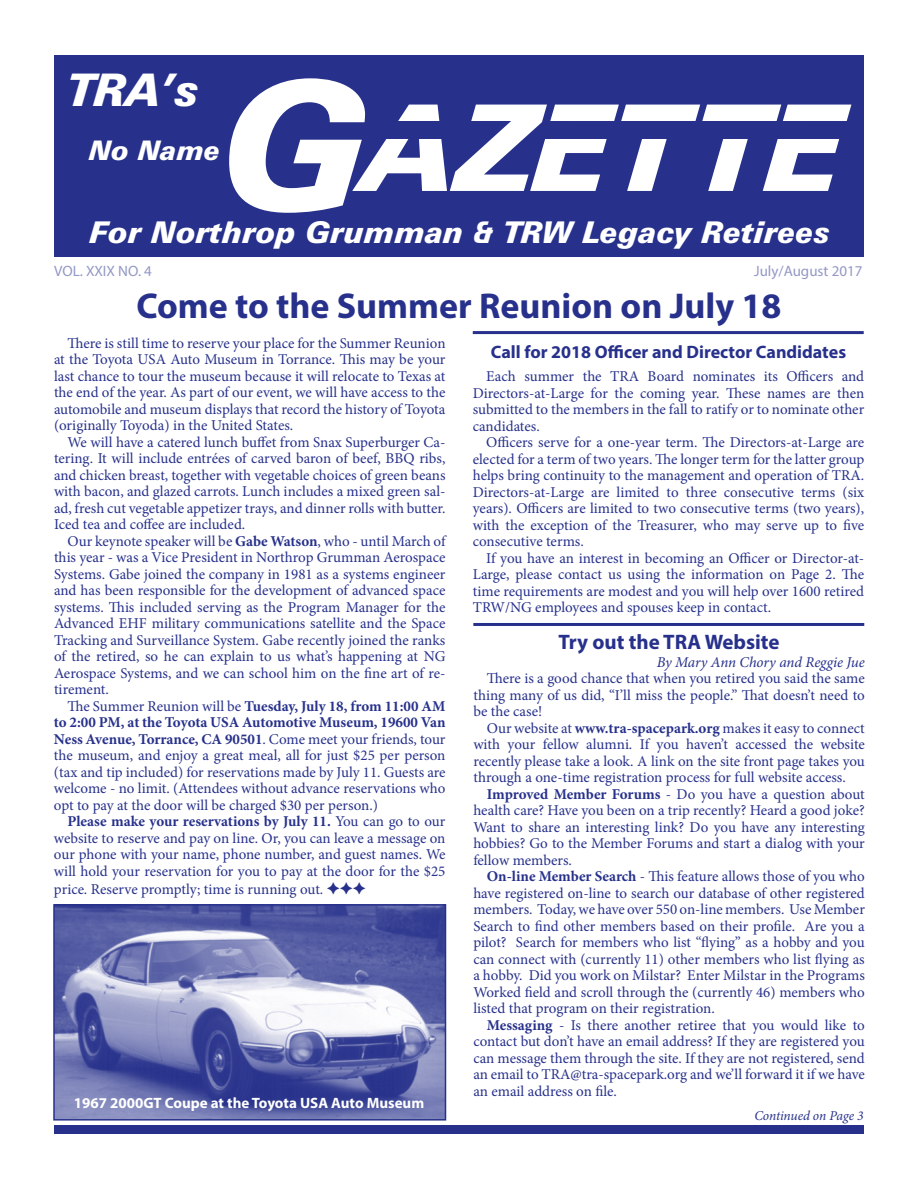
<style>
.page{position:relative;width:918px;height:1188px;background:#fff}
.page>*{position:absolute;margin:0;border:0;box-sizing:border-box;transform-origin:0 0}
.t1{font:italic 900 120px "Zurich BT";color:#fff}
.t2{font:italic 900 45px "Zurich BT";color:#fff}
.t3{font:700 36px "Myriad Pro";color:#27318b}
.t4{font:italic 900 30px "Zurich BT";color:#fff}
.t5{font:italic 900 27px "Zurich BT";color:#fff}
.t6{font:700 21px "Myriad Pro";color:#27318b}
.t7{font:700 18px "Myriad Pro";color:#27318b}
.t8{font:15px/16.5px "Minion Pro";letter-spacing:-.005em;color:#27318b;text-align:justify}
.t9{font:700 15px "Myriad Pro";color:#fff}
.t10{font:15px "Myriad Pro";color:#9398c5}
.t11{font:italic 15px "Minion Pro";letter-spacing:-.005em;color:#27318b}
.t12{font:italic 13.5px "Minion Pro";letter-spacing:-.01em;color:#27318b}
.s1{font-size:180px}
.s2{font-weight:700}
</style>
<div class="page">
<div style="left:55px;top:55px;width:809px;height:201px;background:#27318b"></div>
<div style="left:54px;top:1125px;width:810px;height:9px;background:#27318b"></div>
<img style="left:56px;top:907px;width:387px;height:211px">
<div style="left:53px;top:904px;width:393px;height:217px;border:2px solid #27318b"></div>
<hr style="left:473px;top:331px;width:391px;height:3px;background:#27318b">
<hr style="left:473px;top:623px;width:391px;height:3px;background:#27318b">
<h2 class="t2" style="left:68px;top:63px;width:133px">TRA’s</h2>
<h3 class="t5" style="left:89px;top:134px;width:133px">No Name</h3>
<h1 class="t1" style="left:223px;top:75px;width:627px"><span class="s1">G</span>AZETTE</h1>
<h3 class="t4" style="left:90px;top:215px;width:742px">For Northrop Grumman &amp; TRW Legacy Retirees</h3>
<p class="t10" style="left:54px;top:262px;width:99px">VOL. XXIX NO. 4</p>
<p class="t10" style="left:754px;top:262px;width:110px">July/August 2017</p>
<h3 class="t3" style="left:136px;top:282px;width:647px">Come to the Summer Reunion on July 18</h3>
<p class="t8" style="left:54px;top:335px;width:393px;text-indent:14px">There is still time to reserve your place for the Summer Reunion at the Toyota USA Auto Museum in Torrance. This may be your last chance to tour the museum because it will relocate to Texas at the end of the year. As part of our event, we will have access to the automobile and museum displays that record the history of Toyota (originally Toyoda) in the United States.</p>
<p class="t8" style="left:54px;top:434px;width:393px;text-indent:14px">We will have a catered lunch buffet from Snax Superburger Ca&shy;tering. It will include entrées of carved baron of beef, BBQ ribs, and chicken breast, together with vegetable choices of green beans with bacon, and glazed carrots. Lunch includes a mixed green sal&shy;ad, fresh cut vegetable appetizer trays, and dinner rolls with butter.<br>Iced tea and coffee are included.</p>
<p class="t8" style="left:54px;top:533px;width:393px;text-indent:14px">Our keynote speaker will be <span class="s2">Gabe Watson</span>, who - until March of this year - was a Vice President in Northrop Grumman Aerospace Systems. Gabe joined the company in 1981 as a systems engineer and has been responsible for the development of advanced space systems. This included serving as the Program Manager for the Advanced EHF military communications satellite and the Space Tracking and Surveillance System. Gabe recently joined the ranks of the retired, so he can explain to us what’s happening at NG Aerospace Systems, and we can school him on the fine art of re&shy;tirement.</p>
<p class="t8" style="left:54px;top:698px;width:393px;text-indent:14px">The Summer Reunion will be <span class="s2">Tuesday, July 18, from 11:00 AM to 2:00 PM, at the Toyota USA Automotive Museum, 19600 Van Ness Avenue, Torrance, CA 90501</span>. Come meet your friends, tour the museum, and enjoy a great meal, all for just $25 per person (tax and tip included) for reservations made by July 11. Guests are welcome - no limit. (Attendees without advance reservations who opt to pay at the door will be charged $30 per person.)</p>
<p class="t8" style="left:54px;top:813px;width:393px;text-indent:14px"><span class="s2">Please make your reservations by July 11.</span> You can go to our website to reserve and pay on line. Or, you can leave a message on our phone with your name, phone number, and guest names. We will hold your reservation for you to pay at the door for the $25</p>
<p class="t8" style="left:54px;top:881px;width:313px">price. Reserve promptly; time is running out. ✦✦✦</p>
<p class="t7" style="left:491px;top:340px;width:357px">Call for 2018 Officer and Director Candidates</p>
<p class="t8" style="left:473px;top:368px;width:393px;text-indent:14px">Each summer the TRA Board nominates its Officers and Directors-at-Large for the coming year. These names are then submitted to the members in the fall to ratify or to nominate other candidates.</p>
<p class="t8" style="left:473px;top:434px;width:393px;text-indent:14px">Officers serve for a one-year term. The Directors-at-Large are elected for a term of two years. The longer term for the latter group helps bring continuity to the management and operation of TRA.<br>Directors-at-Large are limited to three consecutive terms (six years). Officers are limited to two consecutive terms (two years), with the exception of the Treasurer, who may serve up to five consecutive terms.</p>
<p class="t8" style="left:473px;top:550px;width:393px;text-indent:14px">If you have an interest in becoming an Officer or Director-at-Large, please contact us using the information on Page 2. The time requirements are modest and you will help over 1600 retired TRW/NG employees and spouses keep in contact.</p>
<h3 class="t6" style="left:559px;top:628px;width:223px">Try out the TRA Website</h3>
<p class="t11" style="left:657px;top:652px;width:209px">By Mary Ann Chory and Reggie Jue</p>
<p class="t8" style="left:473px;top:671px;width:393px;text-indent:14px">There is a good chance that when you retired you said the same thing many of us did, “I’ll miss the people.” That doesn’t need to be the case!</p>
<p class="t8" style="left:473px;top:720px;width:393px;text-indent:14px">Our website at <span class="s2">www.tra-spacepark.org</span> makes it easy to connect with your fellow alumni. If you haven’t accessed the website recently please take a look. A link on the site front page takes you through a one-time registration process for full website access.</p>
<p class="t8" style="left:473px;top:786px;width:393px;text-indent:14px"><span class="s2">Improved Member Forums</span> - Do you have a question about health care? Have you been on a trip recently? Heard a good joke?<br>Want to share an interesting link? Do you have any interesting hobbies? Go to the Member Forums and start a dialog with your fellow members.</p>
<p class="t8" style="left:473px;top:869px;width:393px;text-indent:14px"><span class="s2">On-line Member Search</span> - This feature allows those of you who have registered on-line to search our database of other registered members. Today, we have over 550 on-line members. Use Member Search to find other members based on their profile. Are you a pilot? Search for members who list “flying” as a hobby and you can connect with (currently 11) other members who list flying as a hobby. Did you work on Milstar? Enter Milstar in the Programs Worked field and scroll through the (currently 46) members who listed that program on their registration.</p>
<p class="t8" style="left:473px;top:1017px;width:393px;text-indent:14px"><span class="s2">Messaging</span> - Is there another retiree that you would like to contact but don’t have an email address? If they are registered you can message them through the site. If they are not registered, send an email to TRA@tra-spacepark.org and we’ll forward it if we have an email address on file.</p>
<p class="t12" style="left:754px;top:1107px;width:111px">Continued on Page 3</p>
<p class="t9" style="left:74px;top:1094px;width:352px">1967 2000GT Coupe at the Toyota USA Auto Museum</p>
</div>
